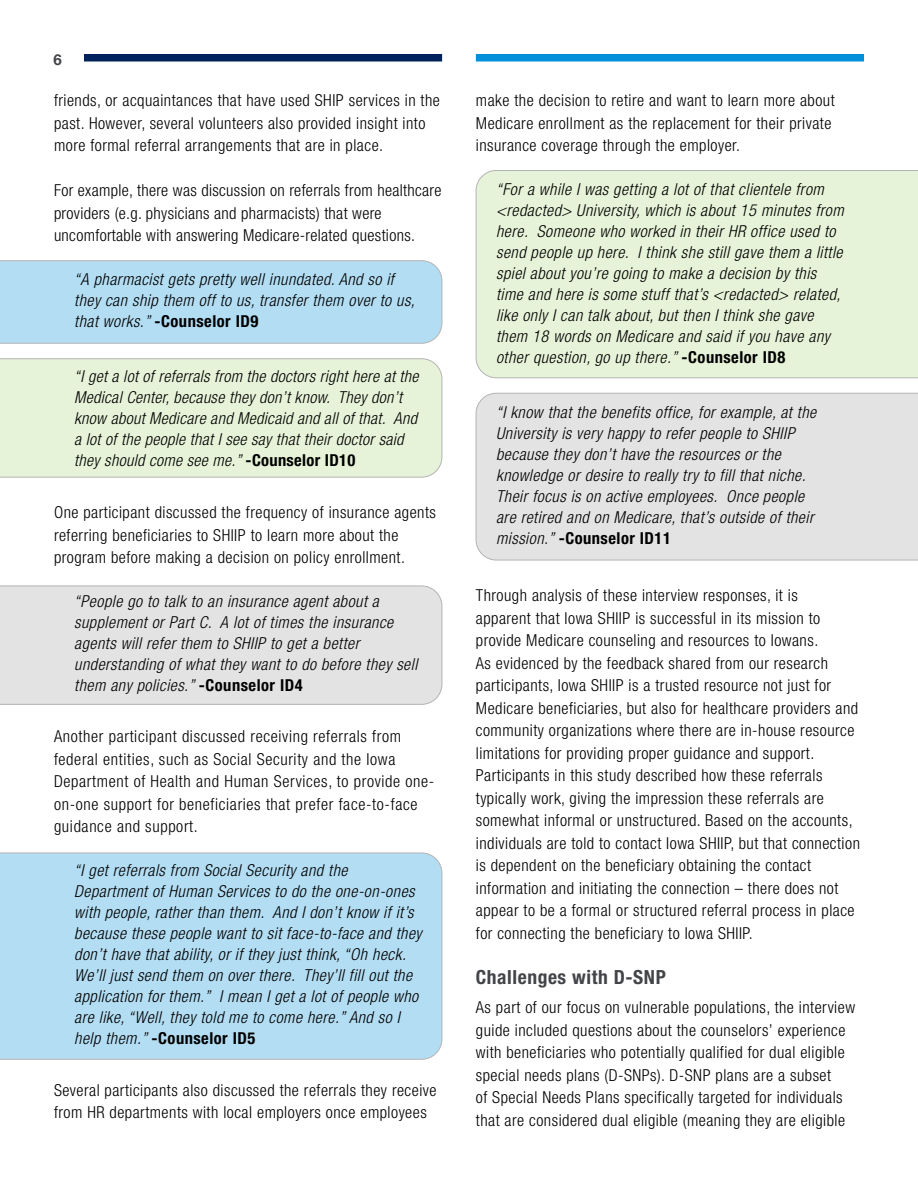
<style>
.page{position:relative;width:918px;height:1188px;background:#fff}
.page>*{position:absolute;margin:0;border:0;box-sizing:border-box;transform-origin:0 0}
.t1{font:700 condensed 19.5px "Helvetica Neue LT Std";letter-spacing:.03em;color:#424448}
.Body_Copy{font:300 condensed 16.5px/22.5px "Helvetica Neue LT Std";letter-spacing:.03em;color:#000}
.BODY_QUOTE{font:italic 300 condensed 16.5px/21px "Helvetica Neue LT Std";letter-spacing:.03em;color:#000}
.t2{font:700 15px "Helvetica Neue";color:#424448}
.s1{font-weight:700;font-style:normal}
</style>
<div class="page">
<div style="left:84px;top:54px;width:358px;height:8px;background:#00225c"></div>
<div style="left:476px;top:54px;width:388px;height:8px;background:#0090da"></div>
<div style="left:476px;top:393px;width:442px;height:167px;background:#e3e3e3"></div>
<div style="left:476px;top:170px;width:442px;height:208px;background:#e7f3d8"></div>
<div style="left:0;top:853px;width:442px;height:207px;background:#b3ddf3"></div>
<div style="left:0;top:260px;width:442px;height:84px;background:#b3ddf3"></div>
<div style="left:0;top:358px;width:442px;height:120px;background:#e7f3d8"></div>
<div style="left:0;top:586px;width:442px;height:119px;background:#e3e3e3"></div>
<p class="t2" style="left:53px;top:48px;width:10px">6</p>
<p class="Body_Copy" style="left:54px;top:89px;width:387px">friends, or acquaintances that have used SHIP services in the past. However, several volunteers also provided insight into more formal referral arrangements that are in place.</p>
<p class="Body_Copy" style="left:54px;top:179px;width:389px">For example, there was discussion on referrals from healthcare providers (e.g. physicians and pharmacists) that were uncomfortable with answering Medicare-related questions.</p>
<p class="BODY_QUOTE" style="left:74px;top:269px;width:342px">“A pharmacist gets pretty well inundated. And so if they can ship them off to us, transfer them over to us, that works.” <span class="s1">-Counselor ID9</span></p>
<p class="BODY_QUOTE" style="left:74px;top:366px;width:346px">“I get a lot of referrals from the doctors right here at the Medical Center, because they don’t know. They don’t know about Medicare and Medicaid and all of that. And a lot of the people that I see say that their doctor said they should come see me.” <span class="s1">-Counselor ID10</span></p>
<p class="Body_Copy" style="left:54px;top:501px;width:383px">One participant discussed the frequency of insurance agents referring beneficiaries to SHIIP to learn more about the program before making a decision on policy enrollment.</p>
<p class="BODY_QUOTE" style="left:74px;top:591px;width:345px">“People go to talk to an insurance agent about a supplement or Part C. A lot of times the insurance agents will refer them to SHIIP to get a better understanding of what they want to do before they sell them any policies.” <span class="s1">-Counselor ID4</span></p>
<p class="Body_Copy" style="left:54px;top:725px;width:382px">Another participant discussed receiving referrals from federal entities, such as Social Security and the Iowa Department of Health and Human Services, to provide one&shy;on-one support for beneficiaries that prefer face-to-face guidance and support.</p>
<p class="BODY_QUOTE" style="left:74px;top:860px;width:349px">“I get referrals from Social Security and the Department of Human Services to do the one-on-ones with people, rather than them. And I don’t know if it’s because these people want to sit face-to-face and they don’t have that ability, or if they just think, “Oh heck.<br>We’ll just send them on over there. They’ll fill out the application for them.” I mean I get a lot of people who are like, “Well, they told me to come here.” And so I help them.” <span class="s1">-Counselor ID5</span></p>
<p class="Body_Copy" style="left:54px;top:1078px;width:384px">Several participants also discussed the referrals they receive from HR departments with local employers once employees</p>
<p class="Body_Copy" style="left:476px;top:89px;width:360px">make the decision to retire and want to learn more about<br>Medicare enrollment as the replacement for their private insurance coverage through the employer.</p>
<p class="BODY_QUOTE" style="left:496px;top:179px;width:349px">“For a while I was getting a lot of that clientele from &lt;redacted&gt; University, which is about 15 minutes from here. Someone who worked in their HR office used to send people up here. I think she still gave them a little spiel about you’re going to make a decision by this time and here is some stuff that’s &lt;redacted&gt; related, like only I can talk about, but then I think she gave them 18 words on Medicare and said if you have any other question, go up there.” <span class="s1">-Counselor ID8</span></p>
<p class="BODY_QUOTE" style="left:496px;top:402px;width:322px">“I know that the benefits office, for example, at the University is very happy to refer people to SHIIP because they don’t have the resources or the knowledge or desire to really try to fill that niche.<br>Their focus is on active employees. Once people are retired and on Medicare, that’s outside of their mission.” <span class="s1">-Counselor ID11</span></p>
<p class="Body_Copy" style="left:476px;top:584px;width:386px">Through analysis of these interview responses, it is<br>apparent that Iowa SHIIP is successful in its mission to provide Medicare counseling and resources to Iowans.<br>As evidenced by the feedback shared from our research participants, Iowa SHIIP is a trusted resource not just for Medicare beneficiaries, but also for healthcare providers and community organizations where there are in-house resource limitations for providing proper guidance and support.<br>Participants in this study described how these referrals typically work, giving the impression these referrals are somewhat informal or unstructured. Based on the accounts, individuals are told to contact Iowa SHIIP, but that connection is dependent on the beneficiary obtaining the contact information and initiating the connection – there does not appear to be a formal or structured referral process in place for connecting the beneficiary to Iowa SHIIP.</p>
<h4 class="t1" style="left:476px;top:965px;width:192px">Challenges with D-SNP</h4>
<p class="Body_Copy" style="left:476px;top:996px;width:381px">As part of our focus on vulnerable populations, the interview guide included questions about the counselors’ experience with beneficiaries who potentially qualified for dual eligible special needs plans (D-SNPs). D-SNP plans are a subset<br>of Special Needs Plans specifically targeted for individuals that are considered dual eligible (meaning they are eligible</p>
</div>
